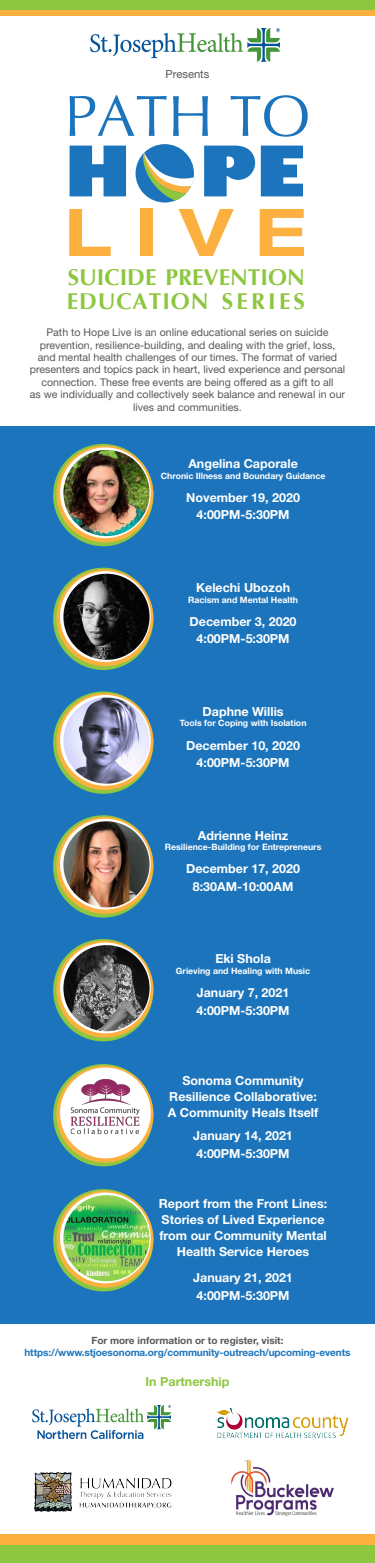
<style>
.page{position:relative;width:375px;height:1563px;background:#fff}
.page>*{position:absolute;margin:0;border:0;box-sizing:border-box;transform-origin:0 0}
.t1{font:800 68.19px "Gill Sans";color:#1c75bc}
.t2{font:700 expanded 65.81px "Helvetica Neue";color:#fbb040}
.t3{font:58.19px "Optima";color:#1c75bc}
.t4{font:700 22.81px/23.7px "Optima";color:#8dc63f}
.t5{font:700 12.5px/17.5px "Helvetica Neue";color:#fff;text-align:center}
.t6{font:700 12.5px "Helvetica Neue";color:#8dc63f}
.t7{font:11.25px "Helvetica Neue";color:#58595b}
.t8{font:10.62px/12.5px "Helvetica Neue";color:#58595b;text-align:center}
.t9{font:700 10px "Helvetica Neue";letter-spacing:-.01em;color:#1c75bc}
.t10{font:700 10px "Helvetica Neue";color:#58595b}
.t11{font:700 8.75px "Helvetica Neue";color:#fff}
</style>
<div class="page">
<div style="left:0;top:426px;width:375px;height:898px;background:#1c75bc"></div>
<div style="left:136px;top:144px;width:58px;height:58px;background:#1c75bc;border-radius:50%"></div>
<svg style="left:141px;top:153px;width:53px;height:48px"></svg>
<img style="left:231px;top:1459px;width:103px;height:57px">
<img style="left:32px;top:1405px;width:138px;height:33px">
<img style="left:216px;top:1408px;width:133px;height:30px">
<img style="left:91px;top:29px;width:189px;height:32px">
<div style="left:0;top:1544px;width:375px;height:18px;background:#8dc63f"></div>
<div style="left:0;top:1534px;width:375px;height:10px;background:#fbb040"></div>
<svg style="left:53px;top:444px;width:100px;height:102px"></svg>
<svg style="left:56px;top:445px;width:97px;height:97px"></svg>
<svg style="left:60px;top:447px;width:91px;height:91px"></svg>
<img style="left:63px;top:450px;width:87px;height:86px;border-radius:43px">
<svg style="left:53px;top:567px;width:100px;height:103px"></svg>
<svg style="left:56px;top:569px;width:97px;height:97px"></svg>
<svg style="left:60px;top:571px;width:91px;height:91px"></svg>
<img style="left:63px;top:574px;width:87px;height:86px;border-radius:43px">
<svg style="left:53px;top:691px;width:100px;height:103px"></svg>
<svg style="left:56px;top:693px;width:97px;height:97px"></svg>
<svg style="left:60px;top:695px;width:91px;height:91px"></svg>
<img style="left:63px;top:697px;width:87px;height:86px;border-radius:43px">
<svg style="left:53px;top:815px;width:100px;height:102px"></svg>
<svg style="left:56px;top:817px;width:97px;height:97px"></svg>
<svg style="left:60px;top:819px;width:91px;height:90px"></svg>
<img style="left:63px;top:821px;width:87px;height:86px;border-radius:43px">
<svg style="left:53px;top:939px;width:100px;height:102px"></svg>
<svg style="left:56px;top:940px;width:97px;height:97px"></svg>
<svg style="left:60px;top:942px;width:91px;height:91px"></svg>
<img style="left:63px;top:945px;width:87px;height:86px;border-radius:43px">
<svg style="left:53px;top:1064px;width:100px;height:102px"></svg>
<svg style="left:56px;top:1065px;width:97px;height:97px"></svg>
<div style="left:60px;top:1067px;width:91px;height:91px;background:#fff;border-radius:50%"></div>
<img style="left:66px;top:1071px;width:78px;height:70px">
<svg style="left:53px;top:1189px;width:100px;height:102px"></svg>
<svg style="left:56px;top:1190px;width:97px;height:97px"></svg>
<svg style="left:60px;top:1192px;width:91px;height:91px"></svg>
<img style="left:63px;top:1195px;width:87px;height:86px;border-radius:43px">
<div style="left:0;top:0;width:375px;height:10px;background:#8dc63f"></div>
<div style="left:0;top:10px;width:375px;height:6px;background:#fbb040"></div>
<img style="left:34px;top:1472px;width:138px;height:40px">
<p class="t7" style="left:166px;top:68px;width:45px">Presents</p>
<h3 class="t3" style="left:64px;top:82px;width:247px">PATH TO</h3>
<h1 class="t1" style="left:65px;top:129px;width:242px">H PE</h1>
<h2 class="t2" style="left:65px;top:191px;width:243px">LIVE</h2>
<h3 class="t4" style="left:67px;top:266px;width:240px">SUICIDE PREVENTION<br>EDUCATION SERIES</h3>
<p class="t8" style="left:30px;top:326px;width:317px">Path to Hope Live is an online educational series on suicide prevention, resilience-building, and dealing with the grief, loss, and mental health challenges of our times. The format of varied presenters and topics pack in heart, lived experience and personal connection. These free events are being offered as a gift to all<br>as we individually and collectively seek balance and renewal in our lives and communities.</p>
<p class="t5" style="left:188px;top:455px;width:111px">Angelina Caporale</p>
<p class="t11" style="left:161px;top:470px;width:166px">Chronic Illness and Boundary Guidance</p>
<p class="t5" style="left:186px;top:488px;width:115px">November 19, 2020<br>4:00PM-5:30PM</p>
<p class="t5" style="left:196px;top:578px;width:95px">Kelechi Ubozoh</p>
<p class="t11" style="left:188px;top:594px;width:111px">Racism and Mental Health</p>
<p class="t5" style="left:190px;top:612px;width:108px">December 3, 2020<br>4:00PM-5:30PM</p>
<p class="t5" style="left:203px;top:702px;width:82px">Daphne Willis</p>
<p class="t11" style="left:180px;top:718px;width:128px">Tools for Coping with Isolation</p>
<p class="t5" style="left:186px;top:736px;width:115px">December 10, 2020<br>4:00PM-5:30PM</p>
<p class="t5" style="left:198px;top:826px;width:92px">Adrienne Heinz</p>
<p class="t11" style="left:165px;top:841px;width:158px">Resilience-Building for Entrepreneurs</p>
<p class="t5" style="left:186px;top:860px;width:115px">December 17, 2020<br>8:30AM-10:00AM</p>
<p class="t5" style="left:215px;top:950px;width:57px">Eki Shola</p>
<p class="t11" style="left:176px;top:965px;width:136px">Grieving and Healing with Music</p>
<p class="t5" style="left:197px;top:983px;width:95px;text-align:left">January 7, 2021<br>4:00PM-5:30PM</p>
<p class="t5" style="left:168px;top:1072px;width:152px;line-height:16px">Sonoma Community<br>Resilience Collaborative:<br>A Community Heals Itself</p>
<p class="t5" style="left:193px;top:1126px;width:101px;text-align:left">January 14, 2021<br>4:00PM-5:30PM</p>
<p class="t5" style="left:159px;top:1194px;width:170px;line-height:16px">Report from the Front Lines:<br>Stories of Lived Experience from our Community Mental<br>Health Service Heroes</p>
<p class="t5" style="left:193px;top:1268px;width:101px;text-align:left">January 21, 2021<br>4:00PM-5:30PM</p>
<p class="t10" style="left:91px;top:1334px;width:194px">For more information or to register, visit:</p>
<p class="t9" style="left:24px;top:1346px;width:328px">https://www.stjoesonoma.org/community-outreach/upcoming-events</p>
<p class="t6" style="left:146px;top:1374px;width:85px">In Partnership</p>
</div>
